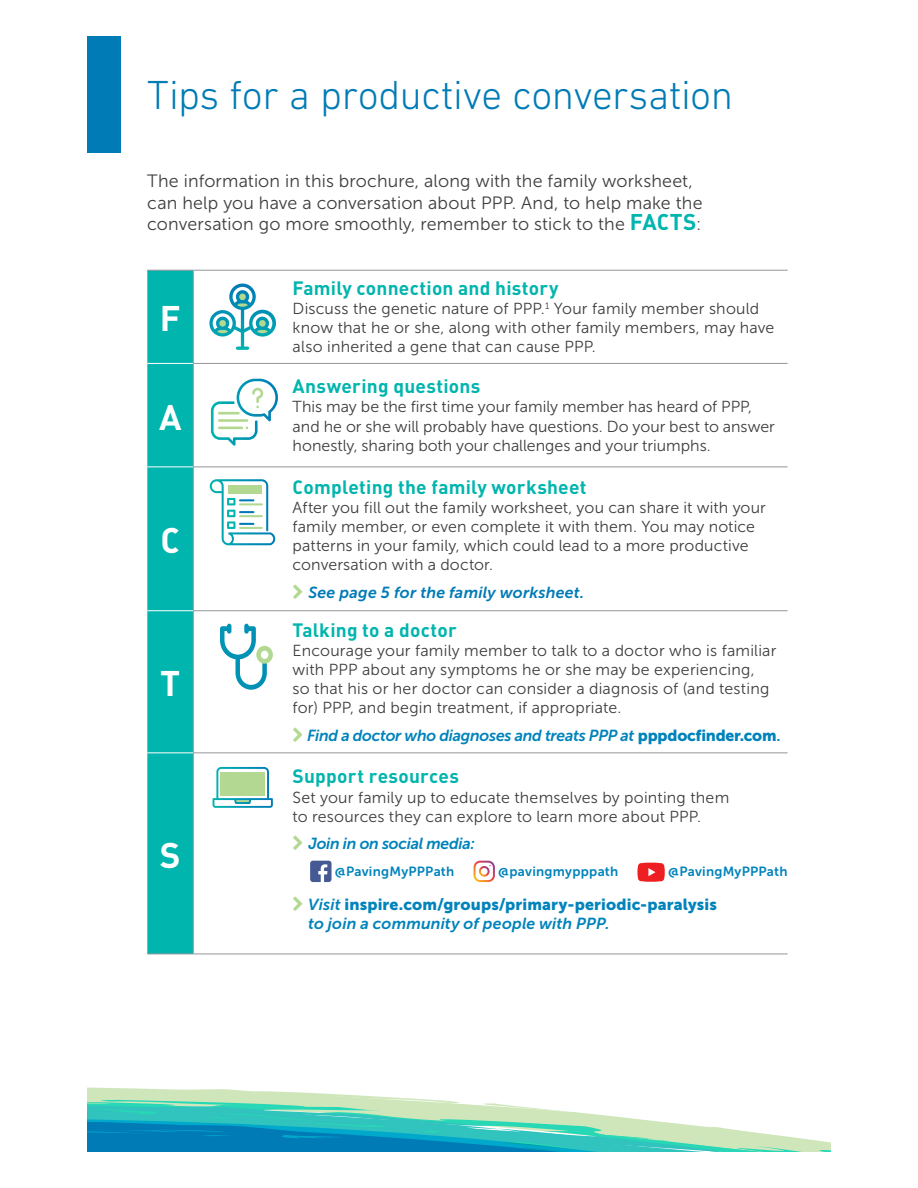
<style>
.page{position:relative;width:918px;height:1188px;background:#fff}
.page>*{position:absolute;margin:0;border:0;box-sizing:border-box;transform-origin:0 0}
.t1{font:300 41.25px "DIN Next LT Pro";letter-spacing:-.01em;color:#007bb6}
.t2{font:700 35.25px "DIN";color:#fff}
.t3{font:700 19.2px "DIN";letter-spacing:.01em;color:#00b5ae}
.t4{font:17.85px/21.5px "Museo Sans 300";letter-spacing:.01em;color:#3e3e3f}
.t5{font:15.9px/19.2px "Museo Sans 300";letter-spacing:.01em;color:#3e3e3f}
.t6{font:italic 15.9px "Museo Sans 700";letter-spacing:-.015em;color:#0083bb}
.t7{font:15.9px "Museo Sans 900";letter-spacing:.01em;color:#0083bb}
.t8{font:italic 15.9px "Museo Sans 700";letter-spacing:.01em;color:#0083bb}
.t9{font:italic 15.9px "Museo Sans 700";letter-spacing:.01em;color:#007bb6}
.t10{font:13.35px "Museo Sans 700";letter-spacing:.015em;color:#0083bb}
.s1{font-family:"DIN";font-weight:700;font-size:22.5px;color:#00b5ae}
.s2{font-family:"Museo Sans 900";font-style:normal}
.s3{font-style:normal}
.s4{font-family:"Museo Sans 700";font-style:italic}
</style>
<div class="page">
<svg style="left:87px;top:1088px;width:329px;height:11px;fill:#cfe6bb"></svg>
<svg style="left:87px;top:1099px;width:744px;height:53px"></svg>
<div style="left:87px;top:36px;width:34px;height:117px;background:#007bb6"></div>
<div style="left:147px;top:271px;width:46px;height:683px;background:#00b5ae"></div>
<hr style="left:193px;top:270px;width:1px;height:93px;background:#939598">
<hr style="left:193px;top:363px;width:595px;height:1px;background:#939598">
<hr style="left:193px;top:364px;width:1px;height:103px;background:#939598">
<hr style="left:193px;top:467px;width:595px;height:1px;background:#939598">
<hr style="left:193px;top:467px;width:1px;height:144px;background:#939598">
<hr style="left:193px;top:610px;width:595px;height:1px;background:#939598">
<hr style="left:193px;top:611px;width:1px;height:142px;background:#939598">
<hr style="left:193px;top:753px;width:595px;height:1px;background:#939598">
<hr style="left:193px;top:753px;width:1px;height:201px;background:#939598">
<hr style="left:147px;top:270px;width:46px;height:1px;background:#939598">
<hr style="left:193px;top:270px;width:595px;height:1px;background:#939598">
<hr style="left:147px;top:954px;width:46px;height:1px;background:#939598">
<hr style="left:193px;top:954px;width:595px;height:1px;background:#939598">
<hr style="left:147px;top:363px;width:46px;height:1px;background:#fff">
<hr style="left:147px;top:467px;width:46px;height:1px;background:#fff">
<hr style="left:147px;top:610px;width:46px;height:1px;background:#fff">
<hr style="left:147px;top:753px;width:46px;height:1px;background:#fff">
<svg style="left:209px;top:284px;width:67px;height:66px"></svg>
<svg style="left:211px;top:379px;width:67px;height:67px"></svg>
<hr style="left:218px;top:427px;width:25px;height:2px;background:#b2d892">
<hr style="left:218px;top:412px;width:22px;height:2px;background:#b2d892">
<svg style="left:210px;top:479px;width:65px;height:66px"></svg>
<svg style="left:220px;top:624px;width:53px;height:66px"></svg>
<svg style="left:213px;top:767px;width:60px;height:41px"></svg>
<svg style="left:310px;top:861px;width:22px;height:21px"></svg>
<svg style="left:474px;top:861px;width:21px;height:21px"></svg>
<svg style="left:637px;top:863px;width:28px;height:19px"></svg>
<h1 class="t1" style="left:147px;top:71px;width:587px">Tips for a productive conversation</h1>
<p class="t4" style="left:147px;top:171px;width:557px">The information in this brochure, along with the family worksheet, can help you have a conversation about PPP. And, to help make the conversation go more smoothly, remember to stick to the <span class="s1">FACTS</span>:</p>
<h2 class="t2" style="left:160px;top:296px;width:22px">F</h2>
<h2 class="t2" style="left:159px;top:394px;width:24px">A</h2>
<h2 class="t2" style="left:160px;top:518px;width:21px">C</h2>
<h2 class="t2" style="left:160px;top:661px;width:22px">T</h2>
<h2 class="t2" style="left:160px;top:832px;width:22px">S</h2>
<p class="t3" style="left:293px;top:275px;width:268px">Family connection and history</p>
<p class="t5" style="left:293px;top:299px;width:483px">Discuss the genetic nature of PPP.<sup>1</sup> Your family member should know that he or she, along with other family members, may have also inherited a gene that can cause PPP.</p>
<p class="t3" style="left:293px;top:374px;width:189px">Answering questions</p>
<p class="t5" style="left:293px;top:397px;width:484px">This may be the first time your family member has heard of PPP, and he or she will probably have questions. Do your best to answer honestly, sharing both your challenges and your triumphs.</p>
<p class="t3" style="left:293px;top:474px;width:296px">Completing the family worksheet</p>
<p class="t5" style="left:293px;top:498px;width:475px">After you fill out the family worksheet, you can share it with your family member, or even complete it with them. You may notice patterns in your family, which could lead to a more productive conversation with a doctor.</p>
<p class="t9" style="left:308px;top:583px;width:278px">See page 5 for the family worksheet.</p>
<p class="t3" style="left:293px;top:617px;width:166px">Talking to a doctor</p>
<p class="t5" style="left:293px;top:641px;width:485px">Encourage your family member to talk to a doctor who is familiar with PPP about any symptoms he or she may be experiencing,<br>so that his or her doctor can consider a diagnosis of (and testing for) PPP, and begin treatment, if appropriate.</p>
<p class="t6" style="left:307px;top:726px;width:475px">Find a doctor who diagnoses and treats PPP at <span class="s2">pppdocfinder.com</span><span class="s3">.</span></p>
<p class="t3" style="left:293px;top:764px;width:168px">Support resources</p>
<p class="t5" style="left:293px;top:788px;width:438px">Set your family up to educate themselves by pointing them to resources they can explore to learn more about PPP.</p>
<p class="t6" style="left:308px;top:835px;width:168px">Join in on social media:</p>
<p class="t10" style="left:335px;top:864px;width:121px">@PavingMyPPPath</p>
<p class="t10" style="left:498px;top:864px;width:121px">@pavingmypppath</p>
<p class="t10" style="left:668px;top:864px;width:121px">@PavingMyPPPath</p>
<p class="t7" style="left:308px;top:896px;width:410px"><span class="s4">Visit</span> inspire.com/groups/primary-periodic-paralysis</p>
<p class="t8" style="left:308px;top:915px;width:303px">to join a community of people with PPP.</p>
</div>
